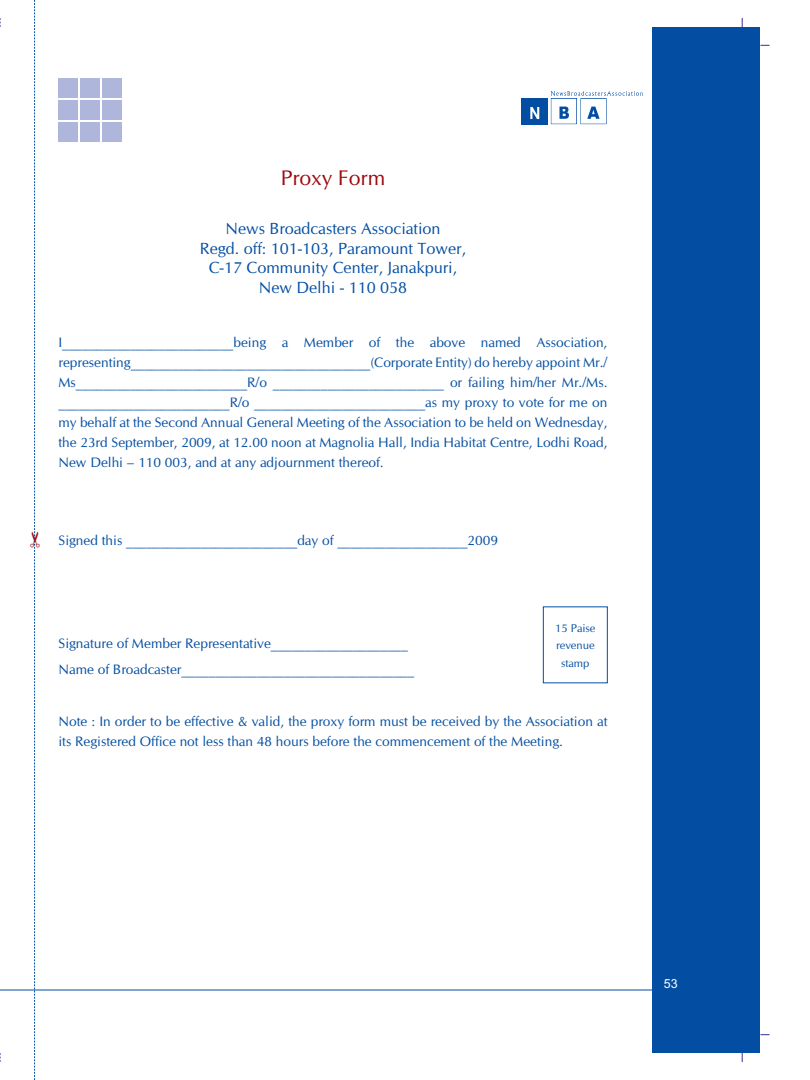
<style>
.page{position:relative;width:810px;height:1080px;background:#fff}
.page>*{position:absolute;margin:0;border:0;box-sizing:border-box;transform-origin:0 0}
.t1{font:21.25px "CG Omega";color:#9e0a0f}
.t2{font:16.25px/19.5px "CG Omega";color:#034ea2;text-align:center}
.t3{font:13.75px/20px "CG Omega";color:#034ea2}
.t4{font:12.5px "Arial";color:#fff}
.t5{font:11.25px/17.5px "CG Omega";color:#034ea2;text-align:center}
</style>
<div class="page">
<div style="left:652px;top:27px;width:109px;height:1026px;background:#034ea2"></div>
<div style="left:58px;top:79px;width:20px;height:19px;background:#aeb6dc"></div>
<div style="left:102px;top:79px;width:19px;height:19px;background:#aeb6dc"></div>
<div style="left:80px;top:79px;width:20px;height:19px;background:#aeb6dc"></div>
<div style="left:58px;top:123px;width:20px;height:19px;background:#aeb6dc"></div>
<div style="left:102px;top:123px;width:19px;height:19px;background:#aeb6dc"></div>
<div style="left:80px;top:123px;width:20px;height:19px;background:#aeb6dc"></div>
<div style="left:58px;top:101px;width:20px;height:19px;background:#aeb6dc"></div>
<div style="left:102px;top:101px;width:19px;height:19px;background:#aeb6dc"></div>
<div style="left:80px;top:101px;width:20px;height:19px;background:#aeb6dc"></div>
<div style="left:521px;top:98px;width:26px;height:26px;background:#034ea2"></div>
<svg style="left:530px;top:107px;width:9px;height:12px"></svg>
<svg style="left:551px;top:91px;width:92px;height:33px"></svg>
<hr style="left:0;top:990px;width:652px;height:1px;background:#034ea2">
<div style="left:543px;top:607px;width:65px;height:76px;border:1px solid #034ea2"></div>
<svg style="left:30px;top:0;width:10px;height:1080px"></svg>
<h1 class="t1" style="left:281px;top:169px;width:106px">Proxy Form</h1>
<p class="t2" style="left:200px;top:220px;width:268px">News Broadcasters Association<br>Regd. off: 101-103, Paramount Tower,<br>C-17 Community Center, Janakpuri,<br>New Delhi - 110 058</p>
<p class="t3" style="left:58px;top:334px;width:551px;text-align:justify">I_________________________being a Member of the above named Association, representing___________________________________(Corporate Entity) do hereby appoint Mr./ Ms_________________________R/o _________________________ or failing him/her Mr./Ms. _________________________R/o _________________________as my proxy to vote for me on my behalf at the Second Annual General Meeting of the Association to be held on Wednesday, the 23rd September, 2009, at 12.00 noon at Magnolia Hall, India Habitat Centre, Lodhi Road, New Delhi – 110 003, and at any adjournment thereof.</p>
<p class="t3" style="left:58px;top:531px;width:441px">Signed this _________________________day of ___________________2009</p>
<p class="t5" style="left:555px;top:620px;width:42px">15 Paise revenue stamp</p>
<p class="t3" style="left:58px;top:632px;width:357px;line-height:25.9px">Signature of Member Representative____________________<br>Name of Broadcaster__________________________________</p>
<p class="t3" style="left:58px;top:712px;width:550px">Note : In order to be effective &amp; valid, the proxy form must be received by the Association at its Registered Office not less than 48 hours before the commencement of the Meeting.</p>
<p class="t4" style="left:664px;top:976px;width:15px">53</p>
</div>
